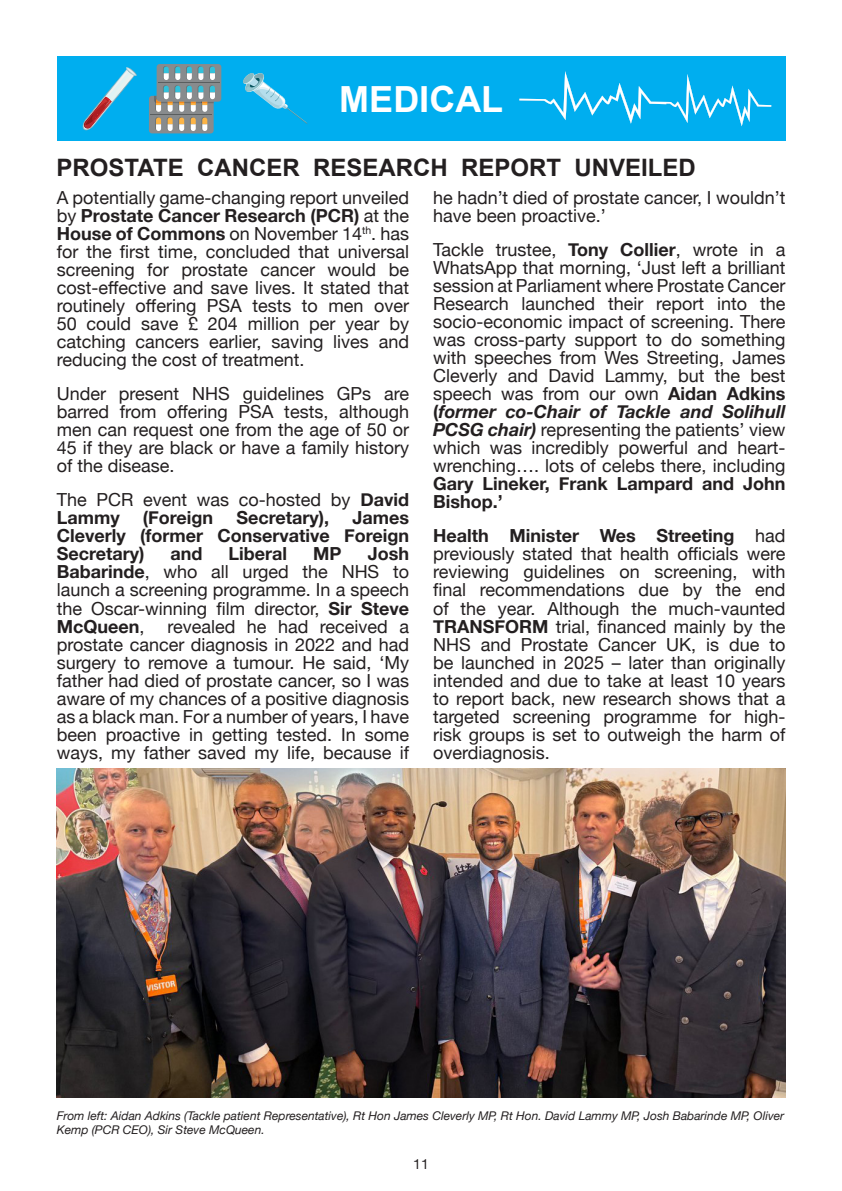
<style>
.page{position:relative;width:842px;height:1191px;background:#fff}
.page>*{position:absolute;margin:0;border:0;box-sizing:border-box;transform-origin:0 0}
.t1{font:700 36px "Arial";color:#fff}
.t2{font:700 24px "Arial";color:#231f20}
.t3{font:18px/18px "Helvetica Neue";color:#231f20;text-align:justify}
.t4{font:700 18px/18px "Helvetica Neue";color:#231f20;text-align:justify}
.t5{font:14px "Helvetica Neue";color:#231f20}
.t6{font:italic 12px/14.4px "Helvetica Neue";color:#231f20}
.s1{font-weight:700}
.s2{font-weight:700;font-style:italic}
</style>
<div class="page">
<img style="left:57px;top:768px;width:728px;height:329px">
<div style="left:57px;top:57px;width:728px;height:84px;background:#00aeef"></div>
<svg style="left:519px;top:71px;width:252px;height:55px"></svg>
<svg style="left:82px;top:67px;width:55px;height:64px"></svg>
<div style="left:149px;top:96px;width:65px;height:37px;background:#888b8d;border-radius:3px"></div>
<hr style="left:151px;top:114px;width:61px;height:1px;background:#5a5e5f">
<div style="left:157px;top:64px;width:64px;height:38px;background:#888b8d;border-radius:3px"></div>
<svg style="left:154px;top:66px;width:61px;height:65px"></svg>
<hr style="left:158px;top:82px;width:62px;height:1px;background:#5a5e5f">
<svg style="left:243px;top:73px;width:65px;height:51px"></svg>
<h1 class="t1" style="left:339px;top:79px;width:165px">MEDICAL</h1>
<h2 class="t2" style="left:57px;top:154px;width:641px">PROSTATE CANCER RESEARCH REPORT UNVEILED</h2>
<p class="t3" style="left:57px;top:190px;width:354px">A potentially game-changing report unveiled by <span class="s1">Prostate Cancer Research (PCR)</span> at the <span class="s1">House of Commons</span> on November 14<sup>th</sup>. has for the first time, concluded that universal screening for prostate cancer would be cost-effective and save lives. It stated that routinely offering PSA tests to men over 50 could save £ 204 million per year by catching cancers earlier, saving lives and reducing the cost of treatment.</p>
<p class="t3" style="left:57px;top:386px;width:354px">Under present NHS guidelines GPs are barred from offering PSA tests, although men can request one from the age of 50 or 45 if they are black or have a family history of the disease.</p>
<p class="t3" style="left:57px;top:492px;width:354px">The PCR event was co-hosted by <span class="s1">David<br>Lammy</span></p>
<p class="t4" style="left:143px;top:509px;width:72px">(Foreign</p>
<p class="t4" style="left:236px;top:509px;width:94px">Secretary),</p>
<p class="t4" style="left:57px;top:509px;width:354px;text-indent:296px">James Cleverly (former Conservative Foreign Secretary)</p>
<p class="t3" style="left:57px;top:546px;width:354px;text-indent:311px"><span class="s1">Josh Babarinde</span>, who all urged the NHS to launch a screening programme. In a speech the Oscar-winning film director, <span class="s1">Sir Steve McQueen</span>,</p>
<p class="t4" style="left:171px;top:545px;width:34px">and</p>
<p class="t4" style="left:229px;top:545px;width:60px">Liberal</p>
<p class="t4" style="left:313px;top:545px;width:30px">MP</p>
<p class="t3" style="left:57px;top:618px;width:354px;text-indent:111px">revealed he had received a prostate cancer diagnosis in 2022 and had surgery to remove a tumour. He said, ‘My father had died of prostate cancer, so I was aware of my chances of a positive diagnosis as a black man. For a number of years, I have been proactive in getting tested. In some ways, my father saved my life, because if</p>
<p class="t3" style="left:433px;top:190px;width:354px">he hadn’t died of prostate cancer, I wouldn’t have been proactive.’</p>
<p class="t3" style="left:433px;top:242px;width:354px">Tackle trustee, <span class="s1">Tony Collier</span>, wrote in a WhatsApp that morning, ‘Just left a brilliant session at Parliament where Prostate Cancer Research launched their report into the socio-economic impact of screening. There was cross-party support to do something with speeches from Wes Streeting, James Cleverly and David Lammy, but the best speech was from our own <span class="s1">Aidan Adkins (</span><span class="s2">former co-Chair of Tackle and Solihull PCSG chair)</span> representing the patients’ view which was incredibly powerful and heart&shy;wrenching…. lots of celebs there, including</p>
<p class="t4" style="left:433px;top:475px;width:354px">Gary Lineker, Frank Lampard and John<br>Bishop.’</p>
<p class="t3" style="left:433px;top:528px;width:354px"><span class="s1">Health Minister Wes Streeting</span> had previously stated that health officials were reviewing guidelines on screening, with final recommendations due by the end of the year. Although the much-vaunted <span class="s1">TRANSFORM</span> trial, financed mainly by the NHS and Prostate Cancer UK, is due to be launched in 2025 – later than originally intended and due to take at least 10 years to report back, new research shows that a targeted screening programme for high&shy;risk groups is set to outweigh the harm of overdiagnosis.</p>
<p class="t6" style="left:57px;top:1109px;width:729px">From left: Aidan Adkins (Tackle patient Representative), Rt Hon James Cleverly MP, Rt Hon. David Lammy MP, Josh Babarinde MP, Oliver<br>Kemp (PCR CEO), Sir Steve McQueen.</p>
<p class="t5" style="left:413px;top:1154px;width:17px">11</p>
</div>
